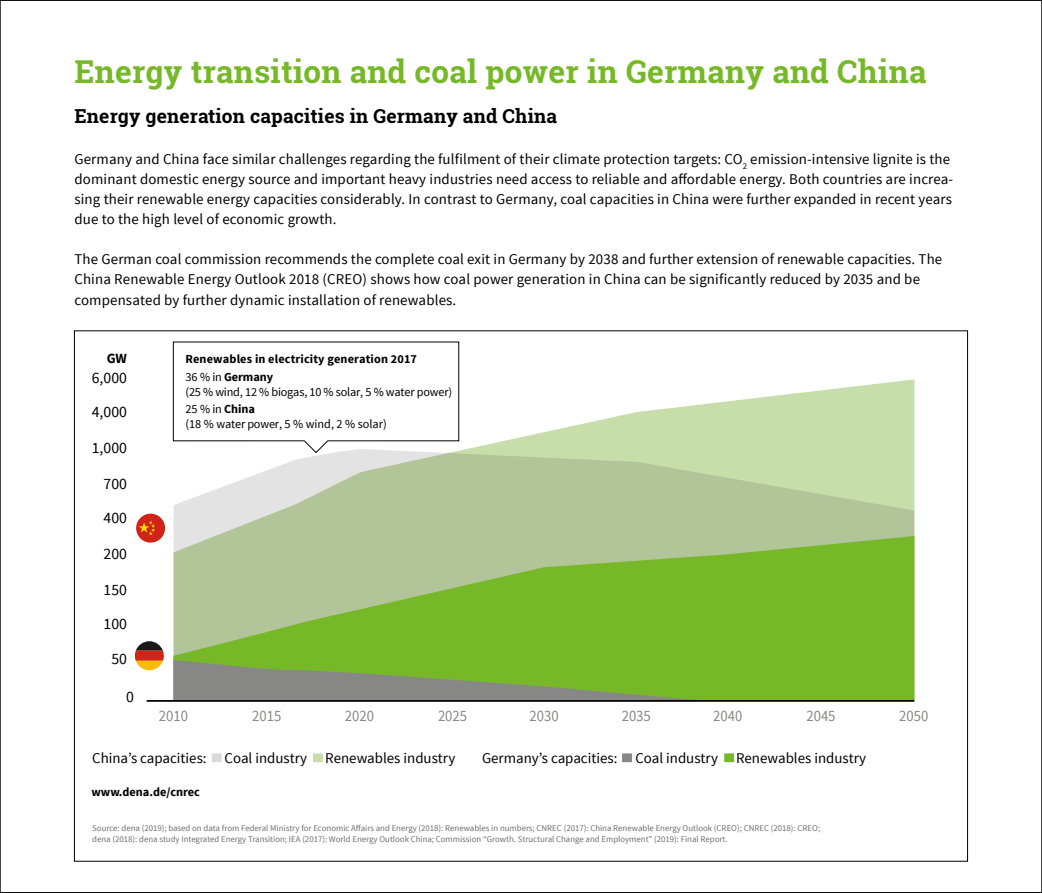
<style>
.page{position:relative;width:1042px;height:893px;background:#fff}
.page>*{position:absolute;margin:0;border:0;box-sizing:border-box;transform-origin:0 0}
.t1{font:700 31.5px "Roboto Slab";letter-spacing:.01em;color:#76b828}
.t2{font:700 19.25px "Roboto Slab";letter-spacing:.01em;color:#000}
.t3{font:15.75px "Source Sans Pro";color:#878786;scale:.93 1}
.t4{font:15.75px/33.9px "Source Sans Pro";color:#000}
.t5{font:14.88px/20.1px "Source Sans Pro";letter-spacing:.01em;color:#000}
.t6{font:700 14px "Source Sans Pro";color:#000}
.t7{font:12.25px/17.5px "Source Sans Pro";letter-spacing:-.015em;color:#000}
.t8{font:700 12.25px/17.5px "Source Sans Pro";letter-spacing:.01em;color:#000}
.t9{font:8.75px/10.5px "Source Sans Pro";color:#6f6f6e}
.s1{font-weight:400}
.s2{font-weight:700}
</style>
<div class="page">
<svg style="left:173px;top:379px;width:741px;height:157px"></svg>
<svg style="left:173px;top:536px;width:741px;height:164px;background:#8bbc51"></svg>
<svg style="left:173px;top:660px;width:736px;height:40px;background:#7ca64a"></svg>
<hr style="left:147px;top:700px;width:767px;height:2px;background:#000">
<div style="left:622px;top:753px;width:10px;height:9px;background:#878786"></div>
<div style="left:724px;top:753px;width:10px;height:9px;background:#76b828"></div>
<div style="left:212px;top:753px;width:10px;height:9px;background:#dadada"></div>
<div style="left:313px;top:753px;width:10px;height:9px;background:#c7deab"></div>
<div style="left:136px;top:514px;width:29px;height:29px;background:#cf2417;border-radius:50%"></div>
<svg style="left:139px;top:521px;width:16px;height:14px"></svg>
<svg style="left:135px;top:641px;width:29px;height:29px"></svg>
<svg style="left:173px;top:342px;width:286px;height:111px"></svg>
<h1 class="t1" style="left:74px;top:50px;width:853px">Energy transition and coal power in Germany and China</h1>
<p class="t2" style="left:74px;top:103px;width:484px">Energy generation capacities in Germany and China</p>
<p class="t5" style="left:74px;top:149px;width:880px">Germany and China face similar challenges regarding the fulfilment of their climate protection targets: CO<sub>2</sub> emission-intensive lignite is the dominant domestic energy source and important heavy industries need access to reliable and affordable energy. Both countries are increa&shy;sing their renewable energy capacities considerably. In contrast to Germany, coal capacities in China were further expanded in recent years due to the high level of economic growth.</p>
<p class="t5" style="left:74px;top:250px;width:869px">The German coal commission recommends the complete coal exit in Germany by 2038 and further extension of renewable capacities. The<br>China Renewable Energy Outlook 2018 (CREO) shows how coal power generation in China can be significantly reduced by 2035 and be compensated by further dynamic installation of renewables.</p>
<p class="t6" style="left:107px;top:349px;width:22px">GW</p>
<p class="t4" style="left:92px;top:361px;width:37px">6,000</p>
<p class="t4" style="left:92px;top:395px;width:37px">4,000</p>
<p class="t4" style="left:92px;top:431px;width:37px">1,000</p>
<p class="t4" style="left:104px;top:467px;width:25px">700</p>
<p class="t4" style="left:104px;top:501px;width:25px">400</p>
<p class="t4" style="left:104px;top:537px;width:25px">200</p>
<p class="t4" style="left:104px;top:573px;width:25px">150<br>100</p>
<p class="t4" style="left:111px;top:642px;width:17px">50</p>
<p class="t4" style="left:126px;top:680px;width:9px">0</p>
<p class="t8" style="left:185px;top:351px;width:233px">Renewables in electricity generation 2017<br><span class="s1">36 % in</span> Germany</p>
<p class="t7" style="left:185px;top:383px;width:268px">(25 % wind, 12 % biogas, 10 % solar, 5 % water power)<br>25 % in <span class="s2">China</span></p>
<p class="t7" style="left:185px;top:415px;width:203px">(18 % water power, 5 % wind, 2 % solar)</p>
<p class="t3" style="left:159px;top:706px;width:33px">2010</p>
<p class="t3" style="left:252px;top:706px;width:33px">2015</p>
<p class="t3" style="left:345px;top:706px;width:33px">2020</p>
<p class="t3" style="left:438px;top:706px;width:33px">2025</p>
<p class="t3" style="left:530px;top:706px;width:33px">2030</p>
<p class="t3" style="left:622px;top:706px;width:33px">2035</p>
<p class="t3" style="left:713px;top:706px;width:33px">2040</p>
<p class="t3" style="left:806px;top:706px;width:33px">2045</p>
<p class="t3" style="left:899px;top:706px;width:33px">2050</p>
<p class="t5" style="left:92px;top:748px;width:365px">China’s capacities: Coal industry Renewables industry</p>
<p class="t8" style="left:91px;top:784px;width:110px">www.dena.de/cnrec</p>
<p class="t5" style="left:482px;top:748px;width:385px">Germany’s capacities: Coal industry Renewables industry</p>
<p class="t9" style="left:92px;top:823px;width:729px">Source: dena (2019); based on data from Federal Ministry for Economic Affairs and Energy (2018): Renewables in numbers; CNREC (2017): China Renewable Energy Outlook (CREO); CNREC (2018): CREO; dena (2018): dena study Integrated Energy Transition; IEA (2017): World Energy Outlook China; Commission “Growth. Structural Change and Employment” (2019): Final Report.</p>
</div>
